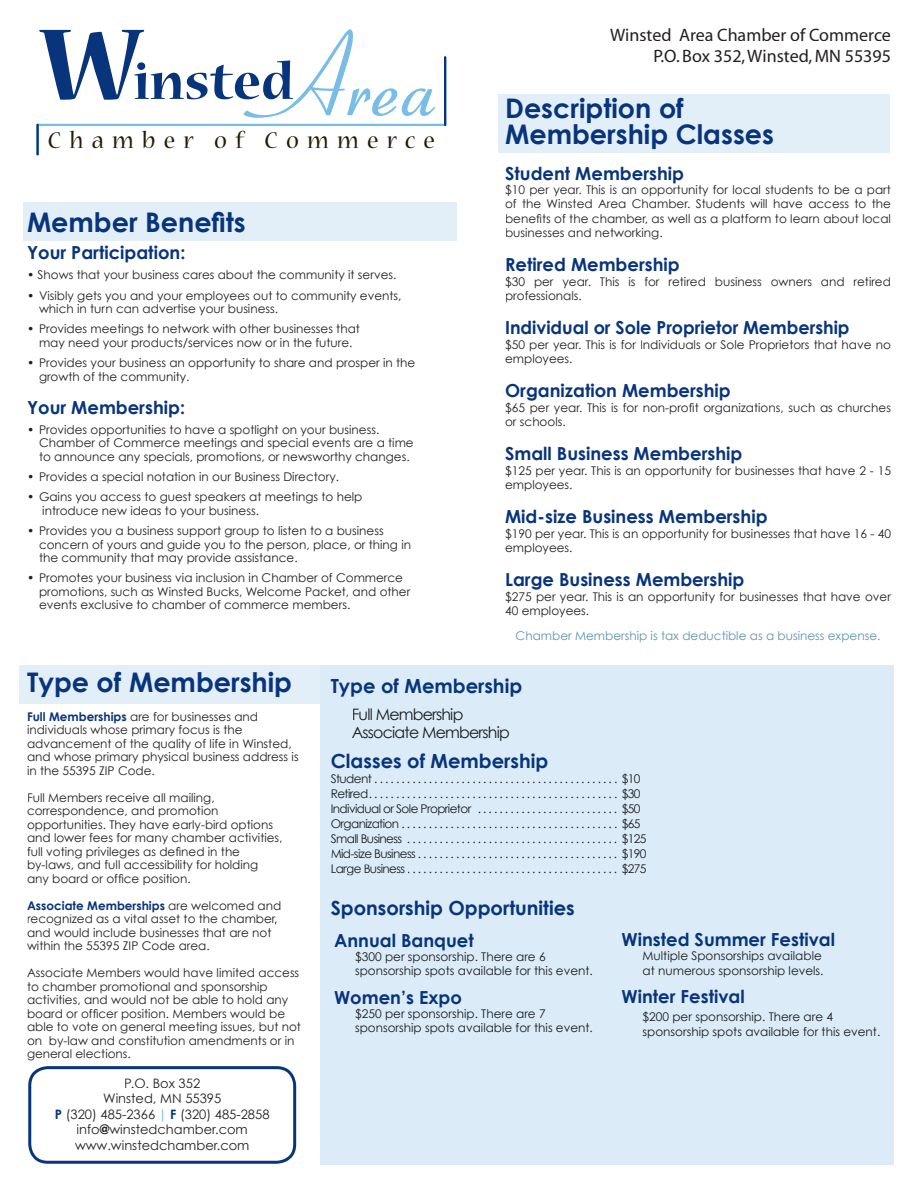
<style>
.page{position:relative;width:918px;height:1188px;background:#fff}
.page>*{position:absolute;margin:0;border:0;box-sizing:border-box;transform-origin:0 0}
.t1{font:700 56.55px "Nueva Std";color:#08347b}
.t2{font:700 27px/25.5px "Century Gothic";color:#08347b}
.t3{font:25.5px "Nueva Std";letter-spacing:.325em;color:#251a05}
.t4{font:700 19.5px "Century Gothic";color:#08347b}
.t5{font:700 18px "Century Gothic";color:#08347b}
.t6{font:18px/21.6px "Myriad";color:#231f20;text-align:right}
.t7{font:15.75px/18px "Century Gothic";letter-spacing:-.05em;color:#191a1f}
.t8{font:13.05px/15.6px "Century Gothic";color:#231f20;text-align:center}
.t9{font:12px/13.5px "Century Gothic";color:#231f20}
.t10{font:12px/15px "Century Gothic";letter-spacing:-.05em;color:#191a1f}
.t11{font:12px/14.4px "Century Gothic";color:#191a1f}
.t12{font:12px "Century Gothic";color:#5c93b4}
.s1{font-size:113.1px}
.s2{font-family:"Coronet";font-weight:400;font-size:113.1px;color:#78bde8}
.s3{font-weight:700;color:#08347b}
.s4{font-weight:700;color:#78bde8}
.s5{font-weight:700}
</style>
<div class="page">
<div style="left:20px;top:665px;width:305px;height:38px;background:#e2eff9"></div>
<div style="left:498px;top:94px;width:392px;height:59px;background:#e2eff9"></div>
<div style="left:23px;top:202px;width:434px;height:38px;background:#e2eff9"></div>
<div style="left:320px;top:665px;width:573px;height:500px;background:#dbecf8"></div>
<svg style="left:37px;top:123px;width:407px;height:3px"></svg>
<hr style="left:444px;top:56px;width:2px;height:70px;background:#08347b">
<hr style="left:36px;top:124px;width:3px;height:31px;background:#08347b">
<svg style="left:28px;top:1066px;width:268px;height:98px"></svg>
<h1 class="t1" style="left:39px;top:56px;width:387px"><span class="s1">W</span>insted<span class="s2">Area</span></h1>
<h3 class="t3" style="left:48px;top:129px;width:389px">Chamber of Commerce</h3>
<h2 class="t2" style="left:27px;top:209px;width:220px">Member Benefits</h2>
<h3 class="t5" style="left:27px;top:241px;width:160px">Your Participation:</h3>
<p class="t9" style="left:27px;top:268px;width:371px">• Shows that your business cares about the community it serves.</p>
<p class="t9" style="left:39px;top:288px;width:364px;text-indent:-12px">• Visibly gets you and your employees out to community events, which in turn can advertise your business.</p>
<p class="t9" style="left:27px;top:322px;width:334px;text-align:center">• Provides meetings to network with other businesses that may need your products/services now or in the future.</p>
<p class="t9" style="left:39px;top:356px;width:378px;text-indent:-12px">• Provides your business an opportunity to share and prosper in the growth of the community.</p>
<h3 class="t5" style="left:27px;top:396px;width:160px">Your Membership:</h3>
<p class="t9" style="left:39px;top:423px;width:376px;text-indent:-12px">• Provides opportunities to have a spotlight on your business.<br>Chamber of Commerce meetings and special events are a time to announce any specials, promotions, or newsworthy changes.</p>
<p class="t9" style="left:27px;top:470px;width:314px">• Provides a special notation in our Business Directory.</p>
<p class="t9" style="left:42px;top:490px;width:322px;text-indent:-15px">• Gains you access to guest speakers at meetings to help introduce new ideas to your business.</p>
<p class="t9" style="left:39px;top:524px;width:374px;text-indent:-12px">• Provides you a business support group to listen to a business concern of yours and guide you to the person, place, or thing in the community that may provide assistance.</p>
<p class="t9" style="left:39px;top:571px;width:373px;text-indent:-12px">• Promotes your business via inclusion in Chamber of Commerce promotions, such as Winsted Bucks, Welcome Packet, and other events exclusive to chamber of commerce members.</p>
<h3 class="t6" style="left:610px;top:24px;width:282px">Winsted Area Chamber of Commerce<br>P.O. Box 352, Winsted, MN 55395</h3>
<h2 class="t2" style="left:505px;top:95px;width:270px">Description of<br>Membership Classes</h2>
<h3 class="t5" style="left:505px;top:162px;width:180px">Student Membership</h3>
<p class="t9" style="left:505px;top:182px;width:387px;line-height:14.4px;text-align:justify">$10 per year. This is an opportunity for local students to be a part of the Winsted Area Chamber. Students will have access to the benefits of the chamber, as well as a platform to learn about local businesses and networking.</p>
<h3 class="t5" style="left:505px;top:254px;width:176px">Retired Membership</h3>
<p class="t9" style="left:505px;top:274px;width:387px;line-height:14.4px">$30 per year. This is for retired business owners and retired professionals.</p>
<h3 class="t5" style="left:505px;top:317px;width:346px">Individual or Sole Proprietor Membership</h3>
<p class="t9" style="left:505px;top:337px;width:387px;line-height:14.4px">$50 per year. This is for Individuals or Sole Proprietors that have no employees.</p>
<h3 class="t5" style="left:505px;top:380px;width:227px">Organization Membership</h3>
<p class="t9" style="left:505px;top:400px;width:387px;line-height:14.4px">$65 per year. This is for non-profit organizations, such as churches or schools.</p>
<h3 class="t5" style="left:505px;top:443px;width:239px">Small Business Membership</h3>
<p class="t9" style="left:505px;top:463px;width:387px;line-height:14.4px">$125 per year. This is an opportunity for businesses that have 2 - 15 employees.</p>
<h3 class="t5" style="left:505px;top:506px;width:264px">Mid-size Business Membership</h3>
<p class="t9" style="left:505px;top:526px;width:387px;line-height:14.4px">$190 per year. This is an opportunity for businesses that have 16 - 40 employees.</p>
<h3 class="t5" style="left:505px;top:569px;width:241px">Large Business Membership</h3>
<p class="t9" style="left:505px;top:589px;width:387px;line-height:14.4px">$275 per year. This is an opportunity for businesses that have over<br>40 employees.</p>
<p class="t12" style="left:516px;top:629px;width:366px">Chamber Membership is tax deductible as a business expense.</p>
<h2 class="t2" style="left:27px;top:669px;width:267px">Type of Membership</h2>
<p class="t9" style="left:27px;top:710px;width:273px"><span class="s3">Full Memberships</span> are for businesses and individuals whose primary focus is the advancement of the quality of life in Winsted, and whose primary physical business address is in the 55395 ZIP Code.</p>
<p class="t9" style="left:27px;top:791px;width:257px">Full Members receive all mailing, correspondence, and promotion opportunities. They have early-bird options and lower fees for many chamber activities, full voting privileges as defined in the by-laws, and full accessibility for holding any board or office position.</p>
<p class="t9" style="left:27px;top:899px;width:256px"><span class="s3">Associate Memberships</span> are welcomed and recognized as a vital asset to the chamber, and would include businesses that are not within the 55395 ZIP Code area.</p>
<p class="t9" style="left:27px;top:966px;width:276px">Associate Members would have limited access to chamber promotional and sponsorship activities, and would not be able to hold any board or officer position. Members would be able to vote on general meeting issues, but not on by-law and constitution amendments or in general elections.</p>
<p class="t8" style="left:55px;top:1075px;width:216px">P.O. Box 352<br>Winsted, MN 55395<br><span class="s3">P</span> (320) 485-2366 <span class="s4">|</span> <span class="s3">F</span> (320) 485-2858 info<span class="s5">@</span>winstedchamber.com www.winstedchamber.com</p>
<h3 class="t4" style="left:331px;top:674px;width:193px">Type of Membership</h3>
<h3 class="t7" style="left:352px;top:705px;width:160px">Full Membership<br>Associate Membership</h3>
<h3 class="t4" style="left:331px;top:749px;width:219px">Classes of Membership</h3>
<p class="t10" style="left:331px;top:771px;width:317px">Student . . . . . . . . . . . . . . . . . . . . . . . . . . . . . . . . . . . . . . . . . . . . . $10<br>Retired. . . . . . . . . . . . . . . . . . . . . . . . . . . . . . . . . . . . . . . . . . . . . . $30<br>Individual or Sole Proprietor . . . . . . . . . . . . . . . . . . . . . . . . . . $50<br>Organization . . . . . . . . . . . . . . . . . . . . . . . . . . . . . . . . . . . . . . . . $65<br>Small Business . . . . . . . . . . . . . . . . . . . . . . . . . . . . . . . . . . . . . . . $125<br>Mid-size Business . . . . . . . . . . . . . . . . . . . . . . . . . . . . . . . . . . . . . $190<br>Large Business . . . . . . . . . . . . . . . . . . . . . . . . . . . . . . . . . . . . . . . $275</p>
<h3 class="t4" style="left:331px;top:895px;width:246px">Sponsorship Opportunities</h3>
<h3 class="t5" style="left:334px;top:929px;width:141px">Annual Banquet</h3>
<p class="t11" style="left:355px;top:949px;width:239px">$300 per sponsorship. There are 6 sponsorship spots available for this event.</p>
<h3 class="t5" style="left:334px;top:986px;width:129px">Women’s Expo</h3>
<p class="t11" style="left:355px;top:1006px;width:239px">$250 per sponsorship. There are 7 sponsorship spots available for this event.</p>
<h3 class="t5" style="left:622px;top:926px;width:215px">Winsted Summer Festival</h3>
<p class="t11" style="left:643px;top:963px;width:183px">at numerous sponsorship levels.</p>
<h3 class="t5" style="left:622px;top:985px;width:125px">Winter Festival</h3>
<p class="t11" style="left:643px;top:1009px;width:239px">$200 per sponsorship. There are 4 sponsorship spots available for this event.</p>
<p class="t11" style="left:643px;top:949px;width:181px">Multiple Sponsorships available</p>
</div>
